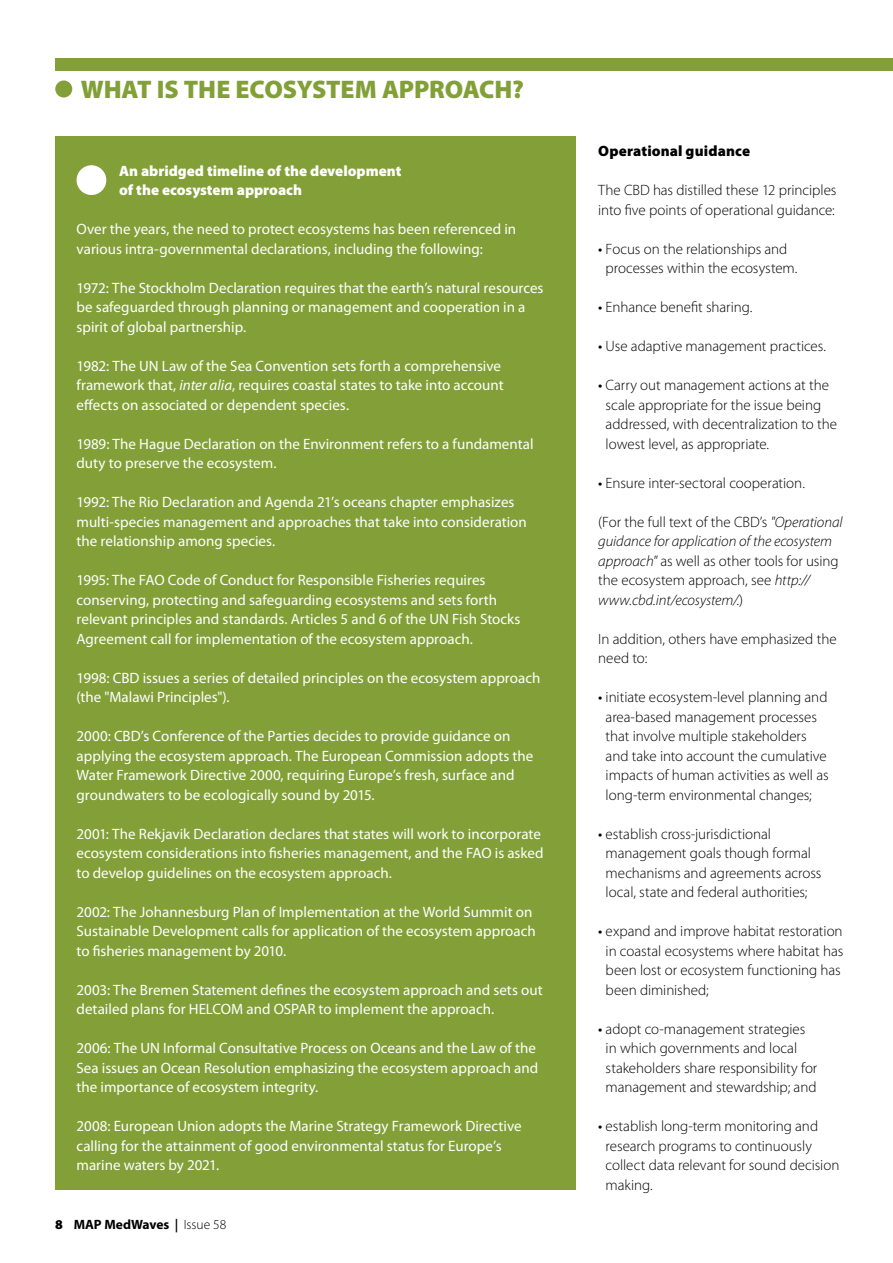
<style>
.page{position:relative;width:893px;height:1263px;background:#fff}
.page>*{position:absolute;margin:0;border:0;box-sizing:border-box;transform-origin:0 0}
.t1{font:900 25.5px "Myriad Pro";letter-spacing:-.01em;color:#82a037}
.t2{font:15px/19.5px "Myriad Pro";color:#fff}
.t3{font:300 15px/19.5px "Myriad Pro";letter-spacing:-.005em;color:#000}
.t4{font:italic 300 15px/19.5px "Myriad Pro";letter-spacing:-.005em;color:#000}
.t5{font:900 15px/19.5px "Myriad Pro";color:#fff}
.t6{font:900 15px "Myriad Pro";letter-spacing:.01em;color:#000}
.t7{font:700 13.5px "Myriad Pro";color:#000}
.s1{font-style:italic}
.s2{font-weight:600}
.s3{font-weight:300}
.s4{font-weight:400}
.s5{font-style:normal}
</style>
<div class="page">
<div style="left:55px;top:58px;width:838px;height:13px;background:#82a037"></div>
<div style="left:55px;top:80px;width:17px;height:17px;background:#82a037;border-radius:50%"></div>
<div style="left:55px;top:136px;width:520px;height:1053px;background:#82a037"></div>
<div style="left:77px;top:165px;width:29px;height:30px;background:#fff;border-radius:50%"></div>
<h1 class="t1" style="left:81px;top:72px;width:445px">WHAT IS THE ECOSYSTEM APPROACH?</h1>
<p class="t5" style="left:119px;top:160px;width:284px">An abridged timeline of the development of the ecosystem approach</p>
<p class="t2" style="left:77px;top:219px;width:441px">Over the years, the need to protect ecosystems has been referenced in various intra-governmental declarations, including the following:</p>
<p class="t2" style="left:77px;top:277px;width:468px">1972: The Stockholm Declaration requires that the earth’s natural resources be safeguarded through planning or management and cooperation in a spirit of global partnership.</p>
<p class="t2" style="left:77px;top:355px;width:429px">1982: The UN Law of the Sea Convention sets forth a comprehensive framework that, <span class="s1">inter alia</span>, requires coastal states to take into account effects on associated or dependent species.</p>
<p class="t2" style="left:77px;top:433px;width:459px">1989: The Hague Declaration on the Environment refers to a fundamental duty to preserve the ecosystem.</p>
<p class="t2" style="left:77px;top:492px;width:452px">1992: The Rio Declaration and Agenda 21’s oceans chapter emphasizes multi-species management and approaches that take into consideration the relationship among species.</p>
<p class="t2" style="left:77px;top:570px;width:446px">1995: The FAO Code of Conduct for Responsible Fisheries requires conserving, protecting and safeguarding ecosystems and sets forth relevant principles and standards. Articles 5 and 6 of the UN Fish Stocks Agreement call for implementation of the ecosystem approach.</p>
<p class="t2" style="left:77px;top:667px;width:465px">1998: CBD issues a series of detailed principles on the ecosystem approach (the "Malawi Principles").</p>
<p class="t2" style="left:77px;top:726px;width:458px">2000: CBD’s Conference of the Parties decides to provide guidance on applying the ecosystem approach. The European Commission adopts the Water Framework Directive 2000, requiring Europe’s fresh, surface and groundwaters to be ecologically sound by 2015.</p>
<p class="t2" style="left:77px;top:823px;width:469px">2001: The Rekjavik Declaration declares that states will work to incorporate ecosystem considerations into fisheries management, and the FAO is asked to develop guidelines on the ecosystem approach.</p>
<p class="t2" style="left:77px;top:901px;width:461px">2002: The Johannesburg Plan of Implementation at the World Summit on<br>Sustainable Development calls for application of the ecosystem approach to fisheries management by 2010.</p>
<p class="t2" style="left:77px;top:979px;width:468px">2003: The Bremen Statement defines the ecosystem approach and sets out detailed plans for HELCOM and OSPAR to implement the approach.</p>
<p class="t2" style="left:77px;top:1038px;width:463px">2006: The UN Informal Consultative Process on Oceans and the Law of the<br>Sea issues an Ocean Resolution emphasizing the ecosystem approach and the importance of ecosystem integrity.</p>
<p class="t2" style="left:77px;top:1116px;width:447px">2008: European Union adopts the Marine Strategy Framework Directive calling for the attainment of good environmental status for Europe’s marine waters by 2021.</p>
<p class="t7" style="left:74px;top:1215px;width:154px">MAP MedWaves <span class="s2">|</span> <span class="s3">Issue 58</span></p>
<p class="t6" style="left:598px;top:141px;width:153px">Operational guidance</p>
<p class="t3" style="left:598px;top:180px;width:240px">The CBD has distilled these 12 principles into five points of operational guidance:</p>
<p class="t3" style="left:606px;top:239px;width:193px;text-indent:-7px"><span class="s4">•</span> Focus on the relationships and processes within the ecosystem.</p>
<p class="t3" style="left:598px;top:297px;width:156px"><span class="s4">•</span> Enhance benefit sharing.</p>
<p class="t3" style="left:598px;top:336px;width:229px"><span class="s4">•</span> Use adaptive management practices.</p>
<p class="t3" style="left:606px;top:375px;width:233px;text-indent:-7px"><span class="s4">•</span> Carry out management actions at the scale appropriate for the issue being addressed, with decentralization to the lowest level, as appropriate.</p>
<p class="t3" style="left:598px;top:473px;width:208px"><span class="s4">•</span> Ensure inter-sectoral cooperation.</p>
<p class="t4" style="left:598px;top:512px;width:246px"><span class="s5">(For the full text of the CBD’s</span> "Operational guidance for application of the ecosystem approach" <span class="s5">as well as other tools for using the ecosystem approach, see</span> http:// www.cbd.int/ecosystem/<span class="s5">.)</span></p>
<p class="t3" style="left:598px;top:629px;width:240px">In addition, others have emphasized the need to:</p>
<p class="t3" style="left:606px;top:687px;width:224px;text-indent:-7px"><span class="s4">•</span> initiate ecosystem-level planning and area-based management processes that involve multiple stakeholders and take into account the cumulative impacts of human activities as well as long-term environmental changes;</p>
<p class="t3" style="left:606px;top:824px;width:217px;text-indent:-7px"><span class="s4">•</span> establish cross-jurisdictional management goals though formal mechanisms and agreements across local, state and federal authorities;</p>
<p class="t3" style="left:606px;top:921px;width:239px;text-indent:-7px"><span class="s4">•</span> expand and improve habitat restoration in coastal ecosystems where habitat has been lost or ecosystem functioning has been diminished;</p>
<p class="t3" style="left:606px;top:1019px;width:213px;text-indent:-7px"><span class="s4">•</span> adopt co-management strategies in which governments and local stakeholders share responsibility for management and stewardship; and</p>
<p class="t3" style="left:606px;top:1116px;width:235px;text-indent:-7px"><span class="s4">•</span> establish long-term monitoring and research programs to continuously collect data relevant for sound decision making.</p>
</div>
